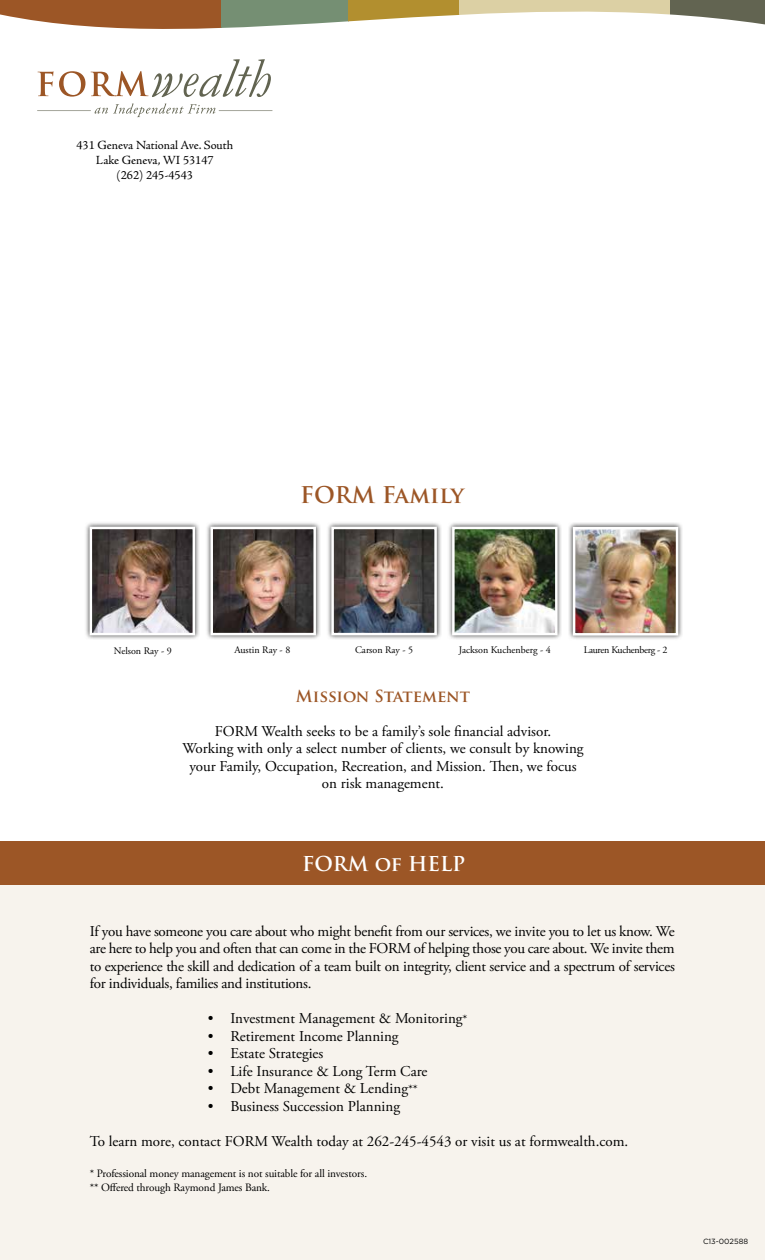
<style>
.page{position:relative;width:765px;height:1260px;background:#fff}
.page>*{position:absolute;margin:0;border:0;box-sizing:border-box;transform-origin:0 0}
.t1{font:700 22.5px "Trajan Pro";color:#9c5626}
.t2{font:700 20px "Trajan Pro";color:#fff}
.t3{font:700 16.25px "Trajan Pro";color:#9c5626}
.t4{font:15px/17.5px "Adobe Garamond Pro";color:#000;text-align:center}
.t5{font:12.5px/15px "Adobe Jenson Pro";color:#000;text-align:center}
.t6{font:11.25px/13.8px "Adobe Garamond Pro";letter-spacing:-.01em;color:#000}
.t7{font:10px "Adobe Garamond Pro";color:#000}
.t8{font:10px "Adobe Garamond Pro";letter-spacing:-.03em;color:#000}
.t9{font:7.5px "Gotham";color:#000}
.s1{font-size:12.5px}
</style>
<div class="page">
<div style="left:0;top:842px;width:765px;height:418px;background:#f7f3ed"></div>
<div style="left:84px;top:522px;width:116px;height:118px;background:#000;opacity:.75"></div>
<img style="left:93px;top:530px;width:99px;height:102px">
<div style="left:90px;top:527px;width:105px;height:108px;border:2px solid #fff"></div>
<div style="left:205px;top:522px;width:116px;height:118px;background:#000;opacity:.75"></div>
<img style="left:213px;top:530px;width:100px;height:102px">
<div style="left:210px;top:527px;width:106px;height:108px;border:2px solid #fff"></div>
<div style="left:326px;top:522px;width:116px;height:118px;background:#000;opacity:.75"></div>
<img style="left:334px;top:530px;width:100px;height:102px">
<div style="left:331px;top:527px;width:106px;height:108px;border:2px solid #fff"></div>
<div style="left:447px;top:522px;width:116px;height:118px;background:#000;opacity:.75"></div>
<img style="left:455px;top:530px;width:100px;height:102px">
<div style="left:452px;top:527px;width:106px;height:108px;border:2px solid #fff"></div>
<div style="left:568px;top:522px;width:115px;height:119px;background:#000;opacity:.75"></div>
<img style="left:576px;top:530px;width:99px;height:103px">
<div style="left:573px;top:527px;width:105px;height:109px;border:2px solid #fff"></div>
<div style="left:0;top:842px;width:765px;height:43px;background:#9c5626"></div>
<svg style="left:0;top:0;width:221px;height:29px;background:#a76a40"></svg>
<svg style="left:221px;top:0;width:127px;height:28px;background:#839b82"></svg>
<svg style="left:348px;top:0;width:112px;height:22px;fill:#b28f2f"></svg>
<svg style="left:460px;top:0;width:210px;height:15px;background:#e1d7b1"></svg>
<svg style="left:670px;top:0;width:95px;height:25px;fill:#626451"></svg>
<svg style="left:38px;top:71px;width:47px;height:26px"></svg>
<svg style="left:91px;top:59px;width:180px;height:38px"></svg>
<svg style="left:37px;top:104px;width:236px;height:13px"></svg>
<p class="t5" style="left:77px;top:138px;width:158px">431 Geneva National Ave. South<br>Lake Geneva, WI 53147<br>(262) 245-4543</p>
<h1 class="t1" style="left:300px;top:481px;width:165px">FORM Family</h1>
<p class="t7" style="left:114px;top:645px;width:59px">Nelson Ray - 9</p>
<p class="t7" style="left:234px;top:644px;width:57px">Austin Ray - 8</p>
<p class="t7" style="left:355px;top:644px;width:60px">Carson Ray - 5</p>
<p class="t7" style="left:459px;top:644px;width:93px">Jackson Kuchenberg - 4</p>
<p class="t8" style="left:584px;top:644px;width:85px">Lauren Kuchenberg - 2</p>
<p class="t3" style="left:296px;top:686px;width:176px">Mission Statement</p>
<p class="t4" style="left:182px;top:723px;width:403px">FORM Wealth seeks to be a family’s sole financial advisor.<br>Working with only a select number of clients, we consult by knowing your Family, Occupation, Recreation, and Mission. Then, we focus on risk management.</p>
<h2 class="t2" style="left:302px;top:851px;width:165px">FORM of HELP</h2>
<p class="t4" style="left:90px;top:923px;width:587px;text-align:justify">If you have someone you care about who might benefit from our services, we invite you to let us know. We are here to help you and often that can come in the FORM of helping those you care about. We invite them to experience the skill and dedication of a team built on integrity, client service and a spectrum of services for individuals, families and institutions.</p>
<p class="t4" style="left:208px;top:1010px;width:261px">• Investment Management &amp; Monitoring<span class="s1">*</span></p>
<p class="t4" style="left:208px;top:1028px;width:192px">• Retirement Income Planning</p>
<p class="t4" style="left:208px;top:1045px;width:117px">• Estate Strategies</p>
<p class="t4" style="left:208px;top:1063px;width:221px">• Life Insurance &amp; Long Term Care</p>
<p class="t4" style="left:208px;top:1080px;width:212px">• Debt Management &amp; Lending<span class="s1">**</span></p>
<p class="t4" style="left:208px;top:1098px;width:194px">• Business Succession Planning</p>
<p class="t4" style="left:90px;top:1133px;width:540px">To learn more, contact FORM Wealth today at 262-245-4543 or visit us at formwealth.com.</p>
<p class="t6" style="left:90px;top:1167px;width:279px">* Professional money management is not suitable for all investors. ** Offered through Raymond James Bank.</p>
<p class="t9" style="left:703px;top:1238px;width:47px">C13-002588</p>
</div>
